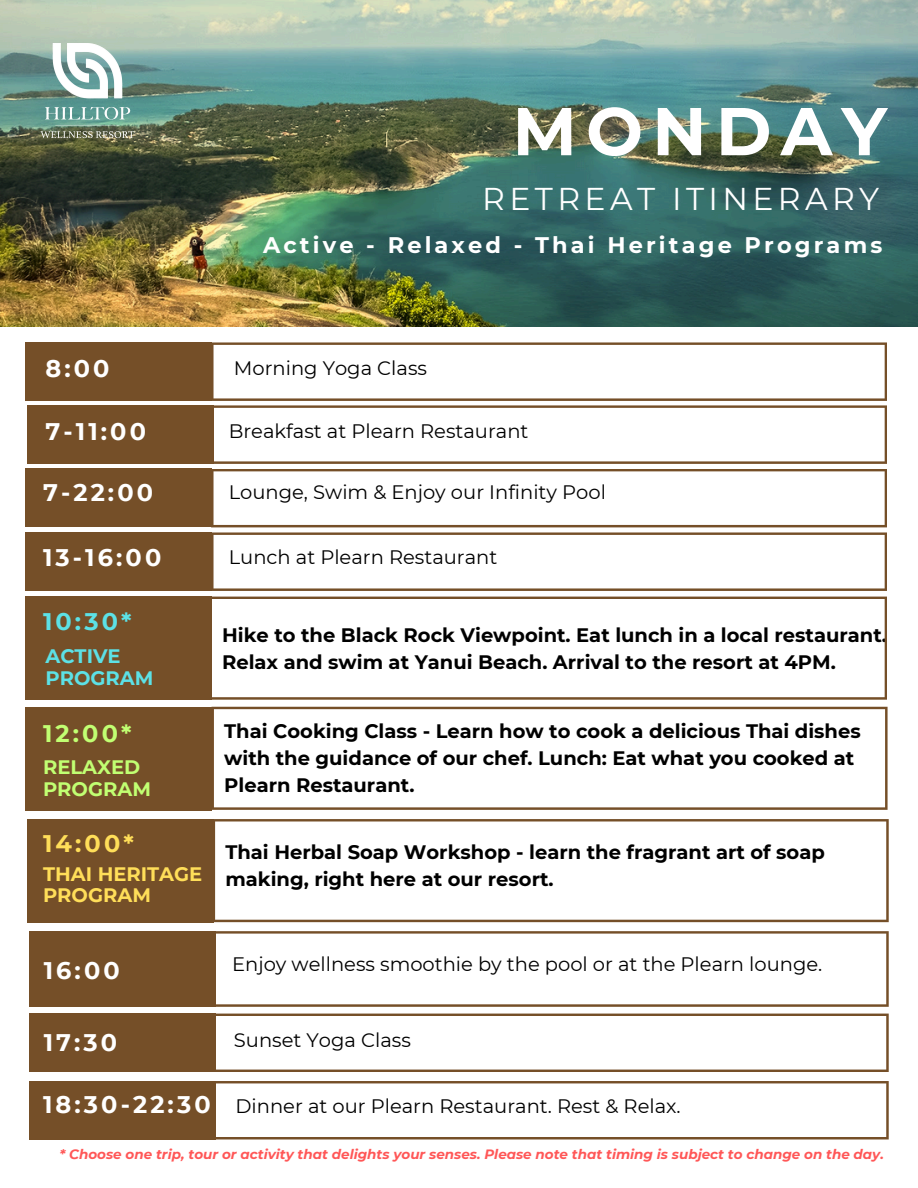
<style>
.page{position:relative;width:918px;height:1188px;background:#fff}
.page>*{position:absolute;margin:0;border:0;box-sizing:border-box;transform-origin:0 0}
.t1{font:700 67.5px "Montserrat";letter-spacing:.135em;color:#fff}
.t2{font:31.5px "Montserrat";letter-spacing:.14em;color:#fff}
.t3{font:700 24px "Montserrat";letter-spacing:.13em;color:#fff}
.t4{font:700 24px "Montserrat";color:#5ce1e6}
.t5{font:700 24px "Montserrat";color:#c1ff72}
.t6{font:700 24px "Montserrat";color:#ffde59}
.t7{font:700 22.5px "Montserrat";letter-spacing:.14em;color:#fff}
.t8{font:700 19.5px/27px "Montserrat";color:#000}
.t9{font:19.5px "Montserrat";color:#000}
.t10{font:700 19.5px/21.3px "Montserrat";color:#ffde59}
.t11{font:700 19.5px/21.3px "Montserrat";color:#c1ff72}
.t12{font:700 19.5px/21.3px "Montserrat";color:#5ce1e6}
.t13{font:italic 700 13.5px "Montserrat";color:#ff5757}
</style>
<div class="page">
<div style="left:26px;top:342px;width:186px;height:58px;background:#754f28"></div>
<div style="left:27px;top:405px;width:186px;height:59px;background:#754f28"></div>
<div style="left:26px;top:468px;width:186px;height:59px;background:#754f28"></div>
<img style="left:0;top:0;width:918px;height:326px">
<img style="left:0;top:5px;width:174px;height:174px">
<div style="left:26px;top:532px;width:186px;height:59px;background:#754f28"></div>
<svg style="left:211px;top:342px;width:676px;height:249px"></svg>
<div style="left:29px;top:1014px;width:187px;height:58px;background:#754f28"></div>
<svg style="left:216px;top:1081px;width:673px;height:58px"></svg>
<div style="left:29px;top:1081px;width:187px;height:59px;background:#754f28"></div>
<div style="left:26px;top:597px;width:186px;height:103px;background:#754f28"></div>
<svg style="left:212px;top:707px;width:676px;height:103px"></svg>
<svg style="left:212px;top:597px;width:675px;height:103px"></svg>
<svg style="left:214px;top:819px;width:675px;height:103px"></svg>
<div style="left:26px;top:707px;width:186px;height:103px;background:#754f28"></div>
<div style="left:27px;top:819px;width:187px;height:104px;background:#754f28"></div>
<div style="left:29px;top:931px;width:187px;height:76px;background:#754f28"></div>
<svg style="left:216px;top:931px;width:673px;height:76px"></svg>
<svg style="left:216px;top:1014px;width:673px;height:58px"></svg>
<h4 class="t3" style="left:45px;top:354px;width:66px">8:00</h4>
<p class="t3" style="left:45px;top:417px;width:102px">7-11:00</p>
<h1 class="t1" style="left:512px;top:90px;width:376px">MONDAY</h1>
<h3 class="t2" style="left:482px;top:180px;width:399px">RETREAT ITINERARY</h3>
<h5 class="t7" style="left:263px;top:231px;width:621px">Active - Relaxed - Thai Heritage Programs</h5>
<h4 class="t9" style="left:234px;top:356px;width:195px">Morning Yoga Class</h4>
<p class="t9" style="left:229px;top:419px;width:301px">Breakfast at Plearn Restaurant</p>
<h4 class="t3" style="left:43px;top:478px;width:112px">7-22:00</h4>
<p class="t9" style="left:229px;top:480px;width:379px">Lounge, Swim &amp; Enjoy our Infinity Pool</p>
<p class="t3" style="left:43px;top:543px;width:120px">13-16:00</p>
<h4 class="t4" style="left:43px;top:607px;width:90px">10:30*</h4>
<p class="t12" style="left:45px;top:646px;width:109px">ACTIVE<br>PROGRAM</p>
<h6 class="t5" style="left:43px;top:719px;width:90px">12:00*</h6>
<h2 class="t11" style="left:43px;top:757px;width:109px">RELAXED<br>PROGRAM</h2>
<h4 class="t6" style="left:43px;top:829px;width:92px">14:00*</h4>
<p class="t10" style="left:43px;top:863px;width:161px">THAI HERITAGE<br>PROGRAM</p>
<h4 class="t3" style="left:44px;top:956px;width:78px">16:00</h4>
<p class="t9" style="left:229px;top:545px;width:270px">Lunch at Plearn Restaurant</p>
<p class="t8" style="left:222px;top:622px;width:666px">Hike to the Black Rock Viewpoint. Eat lunch in a local restaurant.<br>Relax and swim at Yanui Beach. Arrival to the resort at 4PM.</p>
<h6 class="t8" style="left:224px;top:718px;width:638px">Thai Cooking Class - Learn how to cook a delicious Thai dishes with the guidance of our chef. Lunch: Eat what you cooked at<br>Plearn Restaurant.</h6>
<h4 class="t8" style="left:225px;top:838px;width:601px">Thai Herbal Soap Workshop - learn the fragrant art of soap making, right here at our resort.</h4>
<p class="t9" style="left:232px;top:952px;width:592px">Enjoy wellness smoothie by the pool or at the Plearn lounge.</p>
<h4 class="t3" style="left:44px;top:1028px;width:75px">17:30</h4>
<p class="t3" style="left:43px;top:1090px;width:169px">18:30-22:30</p>
<p class="t9" style="left:234px;top:1029px;width:179px">Sunset Yoga Class</p>
<h6 class="t9" style="left:236px;top:1094px;width:447px">Dinner at our Plearn Restaurant. Rest &amp; Relax.</h6>
<h4 class="t13" style="left:60px;top:1146px;width:826px">* Choose one trip, tour or activity that delights your senses. Please note that timing is subject to change on the day.</h4>
</div>
